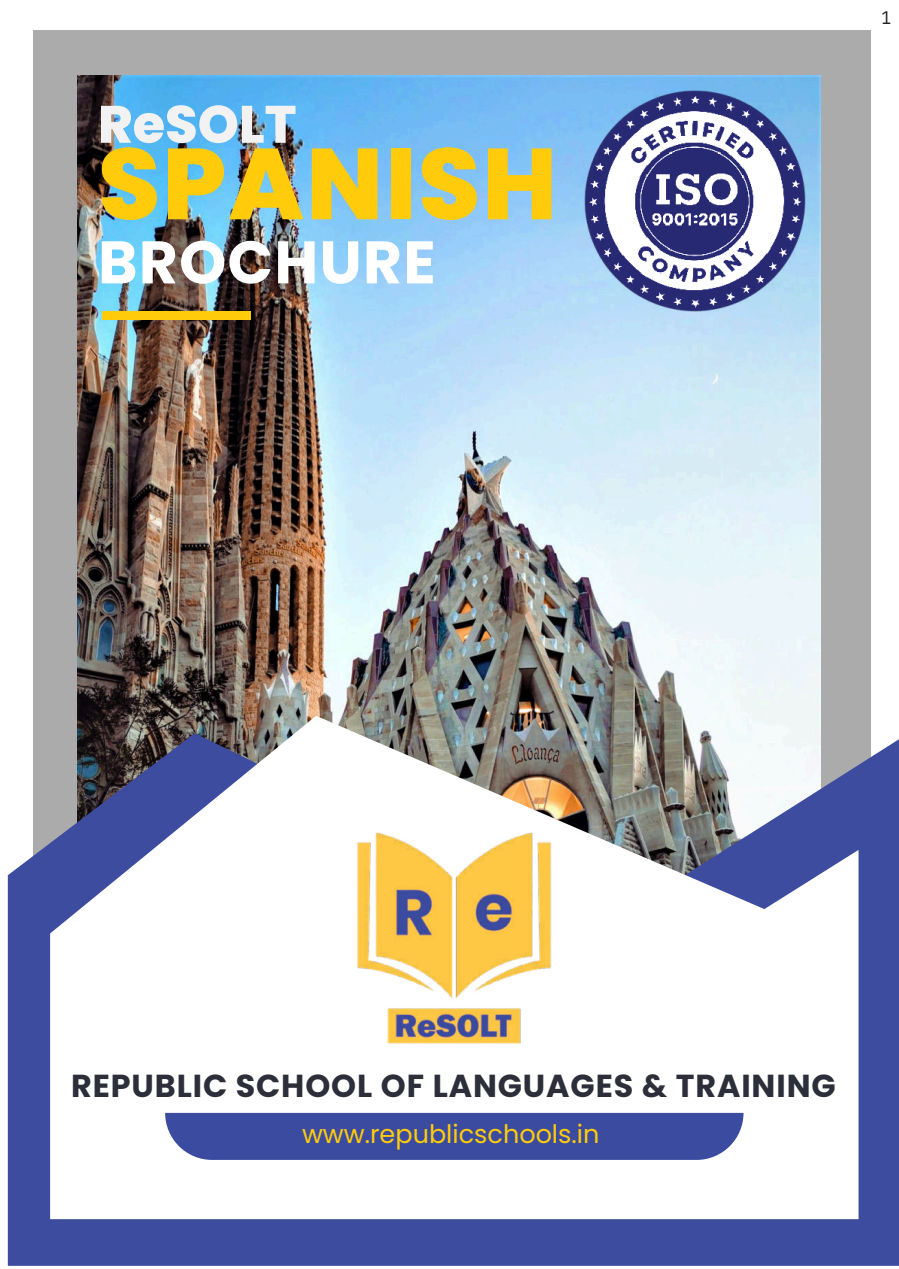
<style>
.page{position:relative;width:899px;height:1269px;background:#fff}
.page>*{position:absolute;margin:0;border:0;box-sizing:border-box;transform-origin:0 0}
.t1{font:800 100.5px "Poppins";letter-spacing:.02em;color:#ffcb0b}
.t2{font:700 60px "Poppins";letter-spacing:.02em;color:#fff}
.t3{font:800 52.5px "Poppins";color:#f2f2f3}
.t4{font:700 31.8px "Poppins";letter-spacing:.03em;color:#2c2e39}
.t5{font:25.5px "Poppins";color:#ffcb0b}
.t6{font:18px "IBM Plex Sans Cond";color:#231f20}
</style>
<div class="page">
<div style="left:33px;top:30px;width:838px;height:1148px;background:#ababac"></div>
<img style="left:78px;top:76px;width:742px;height:640px">
<div style="left:102px;top:311px;width:148px;height:9px;background:#ffcb0b"></div>
<svg style="left:8px;top:739px;width:891px;height:527px;fill:#3d4c9e"></svg>
<svg style="left:50px;top:716px;width:808px;height:503px;fill:#fff"></svg>
<div style="left:165px;top:1113px;width:578px;height:47px;background:#3b4ca0"></div>
<img style="left:316px;top:814px;width:276px;height:243px">
<img style="left:563px;top:75px;width:258px;height:257px">
<h1 class="t3" style="left:98px;top:88px;width:200px">ReSOLT</h1>
<h1 class="t1" style="left:98px;top:114px;width:460px">SPANISH</h1>
<h1 class="t2" style="left:98px;top:220px;width:339px">BROCHURE</h1>
<h2 class="t6" style="left:881px;top:5px;width:11px">1</h2>
<p class="t4" style="left:71px;top:1063px;width:766px">REPUBLIC SCHOOL OF LANGUAGES &amp; TRAINING</p>
<p class="t5" style="left:302px;top:1116px;width:299px">www.republicschools.in</p>
</div>
